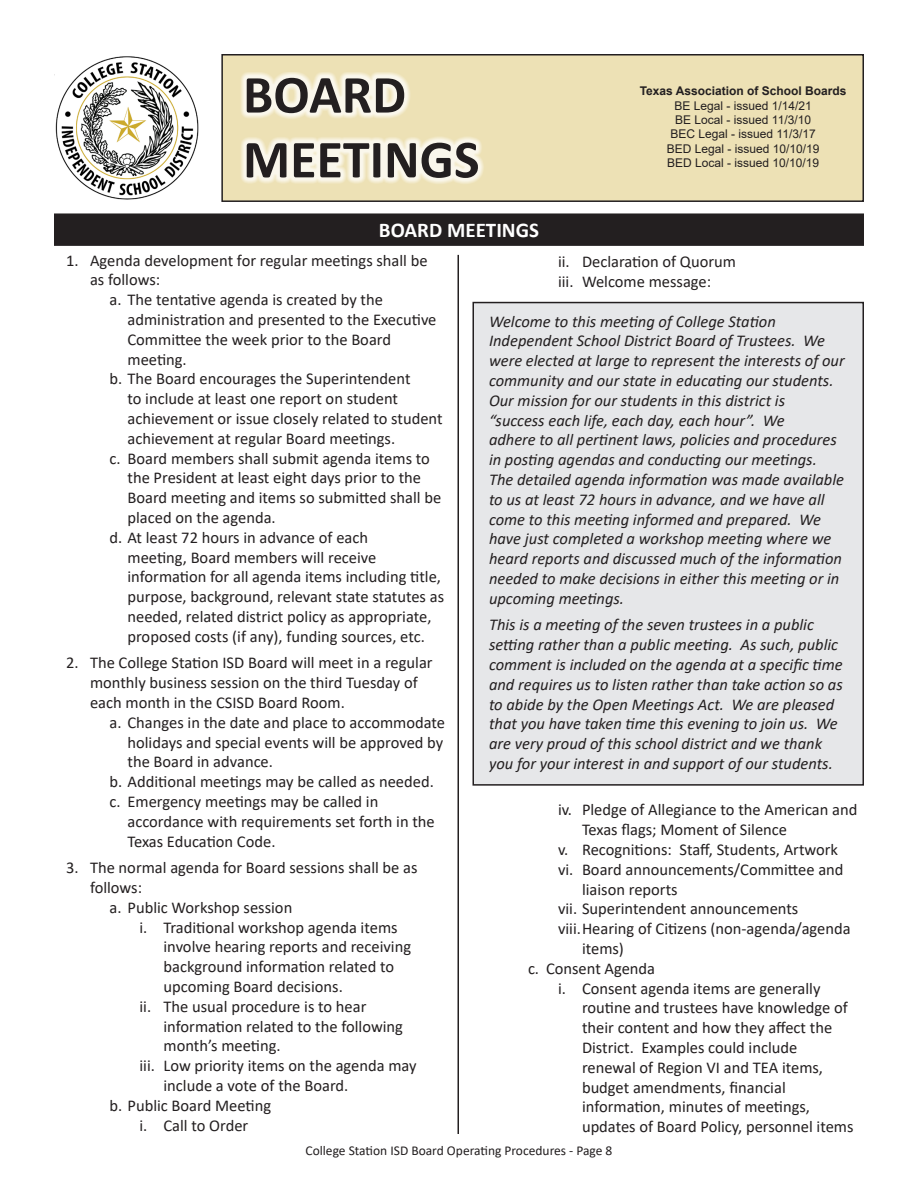
<style>
.page{position:relative;width:918px;height:1188px;background:#fff}
.page>*{position:absolute;margin:0;border:0;box-sizing:border-box;transform-origin:0 0}
.t1{font:700 54px "Calibri";color:#231f20}
.t2{font:700 21px "Calibri";color:#fff}
.secondary_number{font:16.5px/19.8px "Calibri";color:#231f20}
.t3{font:italic 16.5px/19.8px "Calibri";color:#231f20}
.tertiary_number{font:16.5px/19.8px "Calibri";color:#231f20}
.Main_number{font:16.5px/19.8px "Calibri";color:#231f20}
.t4{font:13.5px "Calibri";color:#231f20}
.t5{font:12px "Arial";color:#231f20}
.t6{font:700 12px "Arial";color:#231f20}
</style>
<div class="page">
<div style="left:55px;top:214px;width:808px;height:31px;background:#231f20"></div>
<div style="left:54px;top:213px;width:810px;height:33px;border:2px solid #231f20"></div>
<div style="left:473px;top:303px;width:390px;height:482px;background:#e6e7e9"></div>
<div style="left:472px;top:302px;width:392px;height:484px;border:2px solid #231f20"></div>
<img style="left:54px;top:56px;width:145px;height:144px">
<div style="left:222px;top:55px;width:641px;height:146px;background:#ede1b5"></div>
<div style="left:221px;top:54px;width:643px;height:148px;border:2px solid #231f20"></div>
<div style="left:240px;top:72px;width:245px;height:112px;background:#fff;opacity:.75"></div>
<hr style="left:458px;top:255px;width:1px;height:879px;background:#231f20">
<p class="t1" style="left:243px;top:56px;width:165px">BOARD</p>
<p class="t1" style="left:243px;top:121px;width:238px">MEETINGS</p>
<p class="t6" style="left:640px;top:82px;width:208px">Texas Association of School Boards</p>
<p class="t5" style="left:675px;top:97px;width:139px">BE Legal - issued 1/14/21</p>
<p class="t5" style="left:675px;top:111px;width:137px">BE Local - issued 11/3/10</p>
<p class="t5" style="left:671px;top:126px;width:147px">BEC Legal - issued 11/3/17</p>
<p class="t5" style="left:667px;top:140px;width:154px">BED Legal - issued 10/10/19</p>
<p class="t5" style="left:667px;top:155px;width:154px">BED Local - issued 10/10/19</p>
<p class="t2" style="left:379px;top:215px;width:162px">BOARD MEETINGS</p>
<p class="Main_number" style="left:90px;top:250px;width:339px;text-indent:-24px">1. Agenda development for regular meetings shall be as follows:</p>
<p class="secondary_number" style="left:110px;top:290px;width:275px">a. The tentative agenda is created by the</p>
<p class="secondary_number" style="left:128px;top:309px;width:311px">administration and presented to the Executive<br>Committee the week prior to the Board</p>
<p class="secondary_number" style="left:128px;top:349px;width:61px">meeting.</p>
<p class="secondary_number" style="left:128px;top:369px;width:317px;text-indent:-18px">b. The Board encourages the Superintendent<br>to include at least one report on student achievement or issue closely related to student achievement at regular Board meetings.</p>
<p class="secondary_number" style="left:128px;top:448px;width:315px;text-indent:-18px">c. Board members shall submit agenda items to the President at least eight days prior to the Board meeting and items so submitted shall be placed on the agenda.</p>
<p class="secondary_number" style="left:110px;top:527px;width:260px">d. At least 72 hours in advance of each</p>
<p class="secondary_number" style="left:128px;top:547px;width:250px">meeting, Board members will receive</p>
<p class="secondary_number" style="left:128px;top:567px;width:318px">information for all agenda items including title, purpose, background, relevant state statutes as needed, related district policy as appropriate, proposed costs (if any), funding sources, etc.</p>
<p class="Main_number" style="left:90px;top:653px;width:344px;text-indent:-24px">2. The College Station ISD Board will meet in a regular monthly business session on the third Tuesday of each month in the CSISD Board Room.</p>
<p class="secondary_number" style="left:128px;top:712px;width:319px;text-align:justify;text-indent:-18px">a. Changes in the date and place to accommodate holidays and special events will be approved by the Board in advance.</p>
<p class="secondary_number" style="left:110px;top:771px;width:326px">b. Additional meetings may be called as needed.</p>
<p class="secondary_number" style="left:110px;top:791px;width:270px">c. Emergency meetings may be called in</p>
<p class="secondary_number" style="left:128px;top:811px;width:309px">accordance with requirements set forth in the<br>Texas Education Code.</p>
<p class="Main_number" style="left:90px;top:857px;width:329px;text-indent:-24px">3. The normal agenda for Board sessions shall be as follows:</p>
<p class="secondary_number" style="left:110px;top:897px;width:184px">a. Public Workshop session</p>
<p class="secondary_number" style="left:140px;top:917px;width:260px">i. Traditional workshop agenda items</p>
<p class="secondary_number" style="left:164px;top:937px;width:249px">involve hearing reports and receiving background information related to</p>
<p class="secondary_number" style="left:164px;top:976px;width:181px">upcoming Board decisions.</p>
<p class="secondary_number" style="left:140px;top:996px;width:229px">ii. The usual procedure is to hear</p>
<p class="secondary_number" style="left:164px;top:1016px;width:241px">information related to the following month’s meeting.</p>
<p class="secondary_number" style="left:164px;top:1055px;width:255px;text-indent:-24px">iii. Low priority items on the agenda may include a vote of the Board.</p>
<p class="secondary_number" style="left:110px;top:1095px;width:163px">b. Public Board Meeting</p>
<p class="tertiary_number" style="left:140px;top:1115px;width:110px">i. Call to Order</p>
<p class="tertiary_number" style="left:558px;top:251px;width:180px">ii. Declaration of Quorum</p>
<p class="tertiary_number" style="left:558px;top:271px;width:155px">iii. Welcome message:</p>
<p class="t3" style="left:489px;top:311px;width:288px">Welcome to this meeting of College Station</p>
<p class="t3" style="left:489px;top:330px;width:357px">Independent School District Board of Trustees. We were elected at large to represent the interests of our community and our state in educating our students.<br>Our mission for our students in this district is</p>
<p class="t3" style="left:489px;top:410px;width:297px">“success each life, each day, each hour”. We</p>
<p class="t3" style="left:489px;top:429px;width:357px">adhere to all pertinent laws, policies and procedures in posting agendas and conducting our meetings.<br>The detailed agenda information was made available to us at least 72 hours in advance, and we have all come to this meeting informed and prepared. We have just completed a workshop meeting where we heard reports and discussed much of the information needed to make decisions in either this meeting or in upcoming meetings.</p>
<p class="t3" style="left:489px;top:614px;width:355px">This is a meeting of the seven trustees in a public setting rather than a public meeting. As such, public comment is included on the agenda at a specific time and requires us to listen rather than take action so as to abide by the Open Meetings Act. We are pleased that you have taken time this evening to join us. We are very proud of this school district and we thank you for your interest in and support of our students.</p>
<p class="tertiary_number" style="left:582px;top:800px;width:277px;text-indent:-24px">iv. Pledge of Allegiance to the American and<br>Texas flags; Moment of Silence</p>
<p class="tertiary_number" style="left:558px;top:839px;width:282px">v. Recognitions: Staff, Students, Artwork</p>
<p class="tertiary_number" style="left:582px;top:859px;width:263px;text-indent:-24px">vi. Board announcements/Committee and liaison reports</p>
<p class="tertiary_number" style="left:558px;top:899px;width:242px">vii. Superintendent announcements</p>
<p class="tertiary_number" style="left:582px;top:918px;width:270px;text-indent:-24px">viii.Hearing of Citizens (non-agenda/agenda items)</p>
<p class="secondary_number" style="left:528px;top:958px;width:129px">c. Consent Agenda</p>
<p class="tertiary_number" style="left:558px;top:978px;width:264px">i. Consent agenda items are generally</p>
<p class="tertiary_number" style="left:582px;top:998px;width:267px">routine and trustees have knowledge of their content and how they affect the</p>
<p class="tertiary_number" style="left:582px;top:1037px;width:217px">District. Examples could include</p>
<p class="tertiary_number" style="left:582px;top:1057px;width:243px">renewal of Region VI and TEA items,</p>
<p class="tertiary_number" style="left:582px;top:1077px;width:205px">budget amendments, financial</p>
<p class="tertiary_number" style="left:582px;top:1097px;width:230px">information, minutes of meetings,</p>
<p class="tertiary_number" style="left:582px;top:1116px;width:273px">updates of Board Policy, personnel items</p>
<p class="t4" style="left:306px;top:1141px;width:308px">College Station ISD Board Operating Procedures - Page 8</p>
</div>
